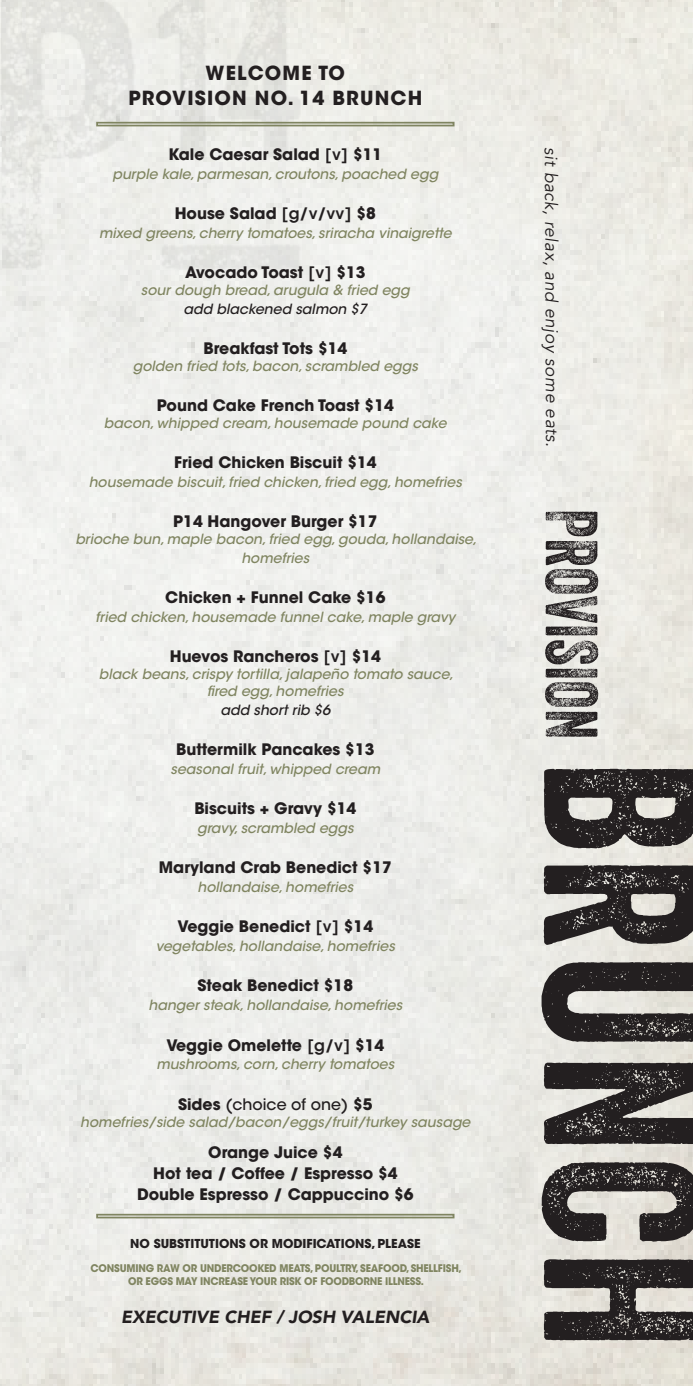
<style>
.page{position:relative;width:693px;height:1386px;background:#fff}
.page>*{position:absolute;margin:0;border:0;box-sizing:border-box;transform-origin:0 0}
.t1{font:215.08px "Veneer";letter-spacing:.015em;color:#231f20}
.t2{font:700 19.25px "ITC Avant Garde Std";letter-spacing:.06em;color:#231f20}
.t3{font:italic 17.5px "Avenir";letter-spacing:.025em;color:#231f20}
.t4{font:italic 900 17.5px "Avenir";color:#231f20}
.t5{font:700 15.75px "ITC Avant Garde Std";color:#231f20}
.t6{font:500 15.75px "ITC Avant Garde Std";color:#231f20}
.t7{font:italic 500 14px/18.9px "ITC Avant Garde Std";color:#808561;text-align:center}
.t8{font:italic 500 14px "ITC Avant Garde Std";color:#231f20}
.t9{font:700 12.25px "ITC Avant Garde Std";color:#231f20}
.t10{font:700 10.5px/12.6px "ITC Avant Garde Std";letter-spacing:-.02em;color:#808561;text-align:center;scale:.95 1}
.s1{font-weight:600}
.s2{font-weight:700}
</style>
<div class="page">
<img style="left:0;top:0;width:693px;height:1386px">
<img style="left:1px;top:0;width:385px;height:364px">
<svg style="left:545px;top:512px;width:53px;height:225px;background:#92908e"></svg>
<div style="left:96px;top:1214px;width:359px;height:4px;border:2px solid #808561"></div>
<div style="left:96px;top:122px;width:359px;height:4px;border:2px solid #808561"></div>
<p class="t2" style="left:206px;top:60px;width:141px">WELCOME TO</p>
<p class="t2" style="left:128px;top:85px;width:295px">PROVISION NO. 14 BRUNCH</p>
<p class="t5" style="left:168px;top:144px;width:215px">Kale Caesar Salad <span class="s1">[v]</span> $11</p>
<p class="t7" style="left:112px;top:164px;width:327px">purple kale, parmesan, croutons, poached egg</p>
<p class="t5" style="left:175px;top:203px;width:203px">House Salad <span class="s1">[g/v/vv]</span> $8</p>
<p class="t7" style="left:99px;top:223px;width:354px">mixed greens, cherry tomatoes, sriracha vinaigrette</p>
<p class="t5" style="left:185px;top:262px;width:182px">Avocado Toast <span class="s1">[v]</span> $13</p>
<p class="t7" style="left:141px;top:280px;width:270px">sour dough bread, arugula &amp; fried egg</p>
<p class="t8" style="left:184px;top:300px;width:185px">add blackened salmon $7</p>
<p class="t5" style="left:204px;top:338px;width:145px">Breakfast Tots $14</p>
<p class="t7" style="left:133px;top:356px;width:287px">golden fried tots, bacon, scrambled eggs</p>
<p class="t5" style="left:157px;top:395px;width:238px">Pound Cake French Toast $14</p>
<p class="t7" style="left:104px;top:413px;width:344px">bacon, whipped cream, housemade pound cake</p>
<p class="t5" style="left:174px;top:452px;width:204px">Fried Chicken Biscuit $14</p>
<p class="t7" style="left:89px;top:472px;width:375px">housemade biscuit, fried chicken, fried egg, homefries</p>
<p class="t5" style="left:173px;top:511px;width:206px">P14 Hangover Burger $17</p>
<p class="t7" style="left:75px;top:530px;width:403px">brioche bun, maple bacon, fried egg, gouda, hollandaise, homefries</p>
<p class="t5" style="left:165px;top:587px;width:222px">Chicken + Funnel Cake $16</p>
<p class="t7" style="left:96px;top:608px;width:361px">fried chicken, housemade funnel cake, maple gravy</p>
<p class="t5" style="left:170px;top:646px;width:213px">Huevos Rancheros <span class="s1">[v]</span> $14</p>
<p class="t7" style="left:99px;top:665px;width:356px">black beans, crispy tortilla, jalapeño tomato sauce,</p>
<p class="t7" style="left:207px;top:681px;width:138px">fired egg, homefries</p>
<p class="t8" style="left:220px;top:701px;width:111px">add short rib $6</p>
<p class="t5" style="left:176px;top:739px;width:200px">Buttermilk Pancakes $13</p>
<p class="t7" style="left:171px;top:759px;width:211px">seasonal fruit, whipped cream</p>
<p class="t5" style="left:194px;top:798px;width:164px">Biscuits + Gravy $14</p>
<p class="t7" style="left:197px;top:819px;width:158px">gravy, scrambled eggs</p>
<p class="t5" style="left:159px;top:857px;width:234px">Maryland Crab Benedict $17</p>
<p class="t7" style="left:197px;top:878px;width:157px">hollandaise, homefries</p>
<p class="t5" style="left:178px;top:916px;width:197px">Veggie Benedict <span class="s1">[v]</span> $14</p>
<p class="t7" style="left:156px;top:937px;width:240px">vegetables, hollandaise, homefries</p>
<p class="t5" style="left:198px;top:975px;width:157px">Steak Benedict $18</p>
<p class="t7" style="left:148px;top:996px;width:255px">hanger steak, hollandaise, homefries</p>
<p class="t5" style="left:166px;top:1035px;width:219px">Veggie Omelette <span class="s1">[g/v]</span> $14</p>
<p class="t7" style="left:156px;top:1055px;width:239px">mushrooms, corn, cherry tomatoes</p>
<p class="t6" style="left:178px;top:1094px;width:196px"><span class="s2">Sides</span> (choice of one) <span class="s2">$5</span></p>
<p class="t7" style="left:80px;top:1112px;width:392px">homefries/side salad/bacon/eggs/fruit/turkey sausage</p>
<p class="t5" style="left:208px;top:1142px;width:136px">Orange Juice $4</p>
<p class="t5" style="left:153px;top:1163px;width:246px">Hot tea / Coffee / Espresso $4</p>
<p class="t5" style="left:137px;top:1184px;width:278px">Double Espresso / Cappuccino $6</p>
<p class="t9" style="left:130px;top:1236px;width:292px">NO SUBSTITUTIONS OR MODIFICATIONS, PLEASE</p>
<p class="t10" style="left:90px;top:1262px;width:392px">CONSUMING RAW OR UNDERCOOKED MEATS, POULTRY, SEAFOOD, SHELLFISH,<br>OR EGGS MAY INCREASE YOUR RISK OF FOODBORNE ILLNESS.</p>
<p class="t4" style="left:121px;top:1303px;width:310px">EXECUTIVE CHEF / JOSH VALENCIA</p>
<p class="t3" style="left:562px;top:147px;width:302px;rotate:90deg">sit back, relax, and enjoy some eats.</p>
<p class="t1" style="left:753px;top:760px;width:592px;rotate:90deg">BRUNCH</p>
</div>
